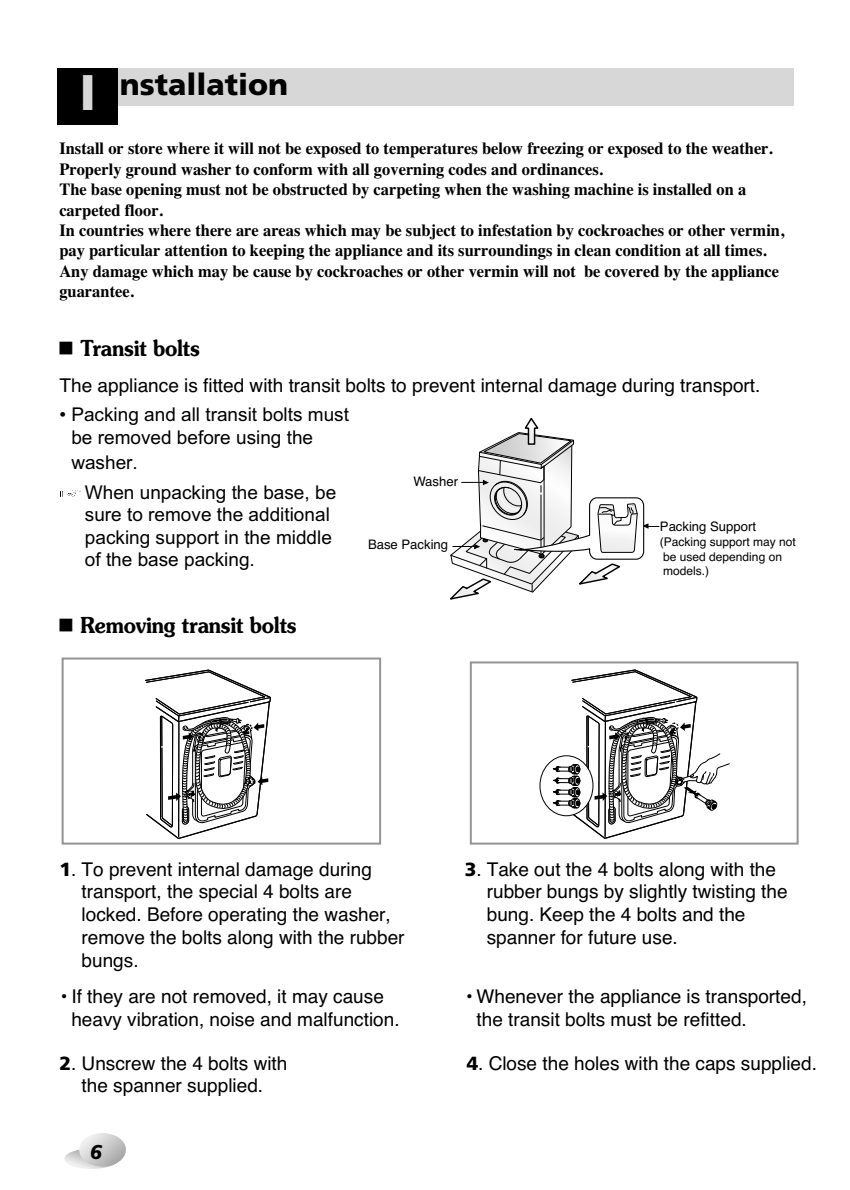
<style>
.page{position:relative;width:850px;height:1190px;background:#fff}
.page>*{position:absolute;margin:0;border:0;box-sizing:border-box;transform-origin:0 0}
.t1{font:900 50px "Frutiger";color:#d7d7d7}
.t2{font:900 30px "Frutiger";color:#000}
.t3{font:600 22px "Souvenir";letter-spacing:-.015em;color:#000;scale:.9 1}
.t4{font:italic 900 20px "Frutiger";color:#000}
.t5{font:19px/22.8px "Helvetica";color:#000}
.t6{font:19px/22.8px "Arial";color:#000}
.t7{font:700 17px/20.4px "Times";color:#000}
.t8{font:13.2px "Helvetica";color:#000}
.t9{font:12px/14.4px "Helvetica";color:#000}
.s1{font-family:"Frutiger";font-weight:900}
</style>
<div class="page">
<svg style="left:64px;top:1149px;width:55px;height:20px"></svg>
<svg style="left:79px;top:1134px;width:47px;height:33px"></svg>
<div style="left:58px;top:68px;width:736px;height:37px;background:#d7d7d7"></div>
<div style="left:58px;top:68px;width:60px;height:57px;background:#000"></div>
<div style="left:62px;top:658px;width:319px;height:187px;border:2px solid #949494"></div>
<svg style="left:144px;top:669px;width:128px;height:176px"></svg>
<div style="left:470px;top:661px;width:329px;height:184px;border:2px solid #949494"></div>
<img style="left:60px;top:490px;width:20px;height:7px">
<svg style="left:450px;top:417px;width:209px;height:183px"></svg>
<svg style="left:539px;top:755px;width:54px;height:61px"></svg>
<svg style="left:553px;top:669px;width:177px;height:174px"></svg>
<h1 class="t1" style="left:79px;top:72px;width:18px">I</h1>
<h2 class="t2" style="left:120px;top:72px;width:170px">nstallation</h2>
<p class="t7" style="left:59px;top:140px;width:726px">Install or store where it will not be exposed to temperatures below freezing or exposed to the weather.<br>Properly ground washer to conform with all governing codes and ordinances.<br>The base opening must not be obstructed by carpeting when the washing machine is installed on a carpeted floor.<br>In countries where there are areas which may be subject to infestation by cockroaches or other vermin, pay particular attention to keeping the appliance and its surroundings in clean condition at all times.<br>Any damage which may be cause by cockroaches or other vermin will not be covered by the appliance guarantee.</p>
<p class="t3" style="left:81px;top:339px;width:134px">Transit bolts</p>
<p class="t5" style="left:60px;top:376px;width:702px">The appliance is fitted with transit bolts to prevent internal damage during transport.</p>
<p class="t6" style="left:71px;top:405px;width:279px;text-indent:-12px">• Packing and all transit bolts must be removed before using the</p>
<p class="t6" style="left:85px;top:449px;width:253px;line-height:30px;text-indent:-14px">washer.<br>When unpacking the base, be</p>
<p class="t6" style="left:85px;top:505px;width:249px;text-align:justify">sure to remove the additional packing support in the middle of the base packing.</p>
<p class="t8" style="left:413px;top:476px;width:46px">Washer</p>
<p class="t8" style="left:660px;top:522px;width:98px">Packing Support</p>
<p class="t9" style="left:660px;top:536px;width:138px">(Packing support may not be used depending on models.)</p>
<p class="t8" style="left:368px;top:539px;width:82px">Base Packing</p>
<p class="t3" style="left:81px;top:616px;width:242px">Removing transit bolts</p>
<p class="t5" style="left:82px;top:859px;width:325px;text-indent:-22px"><span class="s1">1</span>. To prevent internal damage during transport, the special 4 bolts are locked. Before operating the washer, remove the bolts along with the rubber bungs.</p>
<p class="t5" style="left:71px;top:986px;width:330px;text-indent:-12px">• If they are not removed, it may cause heavy vibration, noise and malfunction.</p>
<p class="t5" style="left:487px;top:859px;width:302px;text-indent:-22px"><span class="s1">3</span>. Take out the 4 bolts along with the rubber bungs by slightly twisting the bung. Keep the 4 bolts and the spanner for future use.</p>
<p class="t5" style="left:477px;top:986px;width:332px;text-indent:-12px">• Whenever the appliance is transported, the transit bolts must be refitted.</p>
<p class="t5" style="left:60px;top:1053px;width:229px;text-align:center"><span class="s1">2</span>. Unscrew the 4 bolts with the spanner supplied.</p>
<p class="t5" style="left:467px;top:1053px;width:352px"><span class="s1">4</span>. Close the holes with the caps supplied.</p>
<p class="t4" style="left:90px;top:1144px;width:14px">6</p>
</div>
